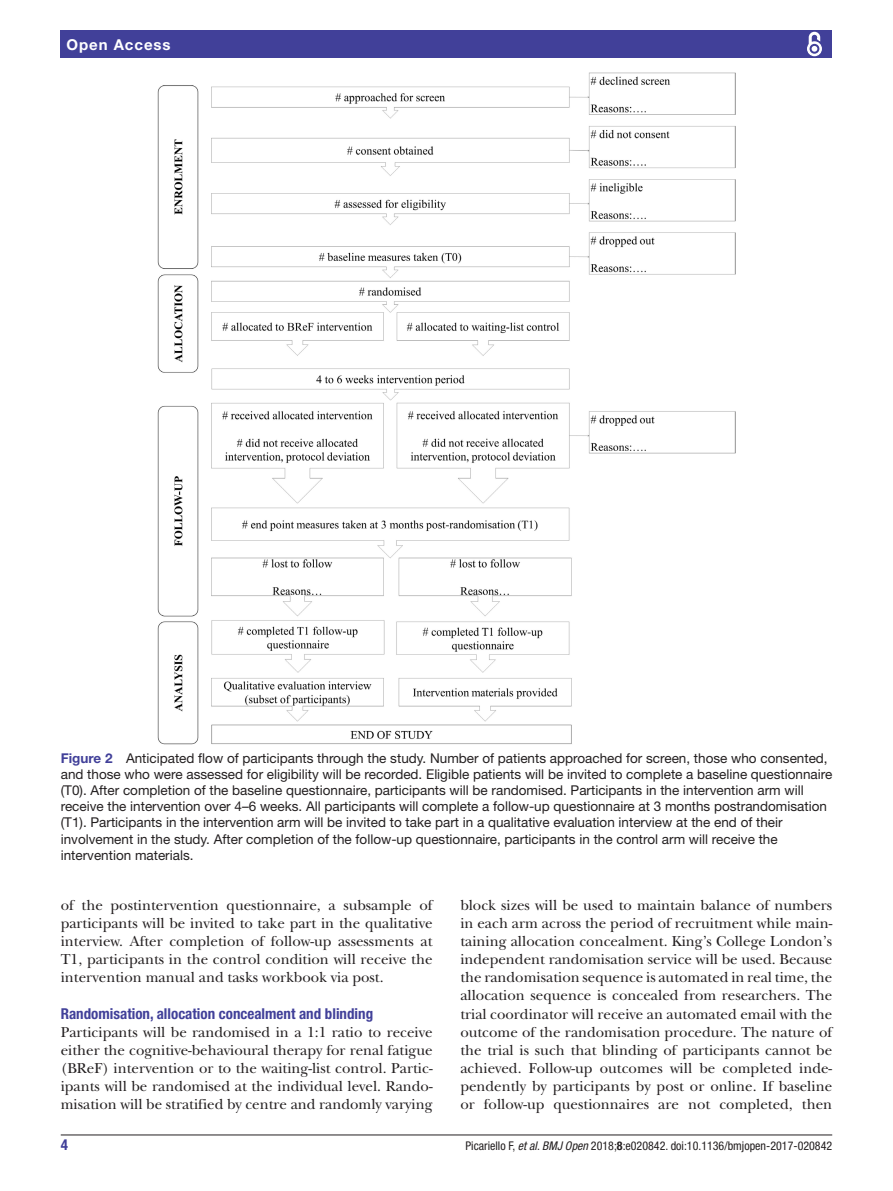
<style>
.page{position:relative;width:893px;height:1191px;background:#fff}
.page>*{position:absolute;margin:0;border:0;box-sizing:border-box;transform-origin:0 0}
.t1{font:15px/18.1px "New Baskerville";color:#231f20;text-align:justify}
.t2{font:700 condensed 15px "Helvetica Neue LT Std";color:#414099}
.t3{font:700 15px "Helvetica Neue LT Std";letter-spacing:.065em;color:#fff}
.t4{font:13.5px/16.2px "Helvetica Neue LT Std";color:#231f20}
.t5{font:condensed 12px "Helvetica Neue LT Std";color:#231f20}
.s1{font-weight:700;color:#414099}
.s2{font-style:italic}
.s3{font-weight:700}
</style>
<div class="page">
<hr style="left:61px;top:1134px;width:771px;height:1px;background:#231f20">
<div style="left:61px;top:31px;width:771px;height:27px;background:#414099"></div>
<svg style="left:807px;top:31px;width:15px;height:26px"></svg>
<img style="left:157px;top:73px;width:579px;height:672px">
<p class="t3" style="left:66px;top:35px;width:106px">Open Access</p>
<p class="t4" style="left:61px;top:749px;width:773px"><span class="s1">Figure 2</span> Anticipated flow of participants through the study. Number of patients approached for screen, those who consented, and those who were assessed for eligibility will be recorded. Eligible patients will be invited to complete a baseline questionnaire (T0). After completion of the baseline questionnaire, participants will be randomised. Participants in the intervention arm will receive the intervention over 4–6 weeks. All participants will complete a follow-up questionnaire at 3 months postrandomisation (T1). Participants in the intervention arm will be invited to take part in a qualitative evaluation interview at the end of their involvement in the study. After completion of the follow-up questionnaire, participants in the control arm will receive the intervention materials.</p>
<p class="t1" style="left:61px;top:896px;width:373px">of the postintervention questionnaire, a subsample of participants will be invited to take part in the qualitative interview. After completion of follow-up assessments at T1, participants in the control condition will receive the intervention manual and tasks workbook via post.</p>
<p class="t2" style="left:61px;top:1005px;width:314px">Randomisation, allocation concealment and blinding</p>
<p class="t1" style="left:61px;top:1023px;width:373px">Participants will be randomised in a 1:1 ratio to receive either the cognitive-behavioural therapy for renal fatigue (BReF) intervention or to the waiting-list control. Partic&shy;ipants will be randomised at the individual level. Rando&shy;misation will be stratified by centre and randomly varying</p>
<p class="t1" style="left:460px;top:896px;width:373px">block sizes will be used to maintain balance of numbers in each arm across the period of recruitment while main&shy;taining allocation concealment. King’s College London’s independent randomisation service will be used. Because the randomisation sequence is automated in real time, the allocation sequence is concealed from researchers. The trial coordinator will receive an automated email with the outcome of the randomisation procedure. The nature of the trial is such that blinding of participants cannot be achieved. Follow-up outcomes will be completed inde&shy;pendently by participants by post or online. If baseline or follow-up questionnaires are not completed, then</p>
<p class="t2" style="left:61px;top:1135px;width:9px">4</p>
<p class="t5" style="left:465px;top:1138px;width:368px">Picariello F, <span class="s2">et al</span>. <span class="s2">BMJ Open</span> 2018;<span class="s3">8</span>:e020842. doi:10.1136/bmjopen-2017-020842</p>
</div>
